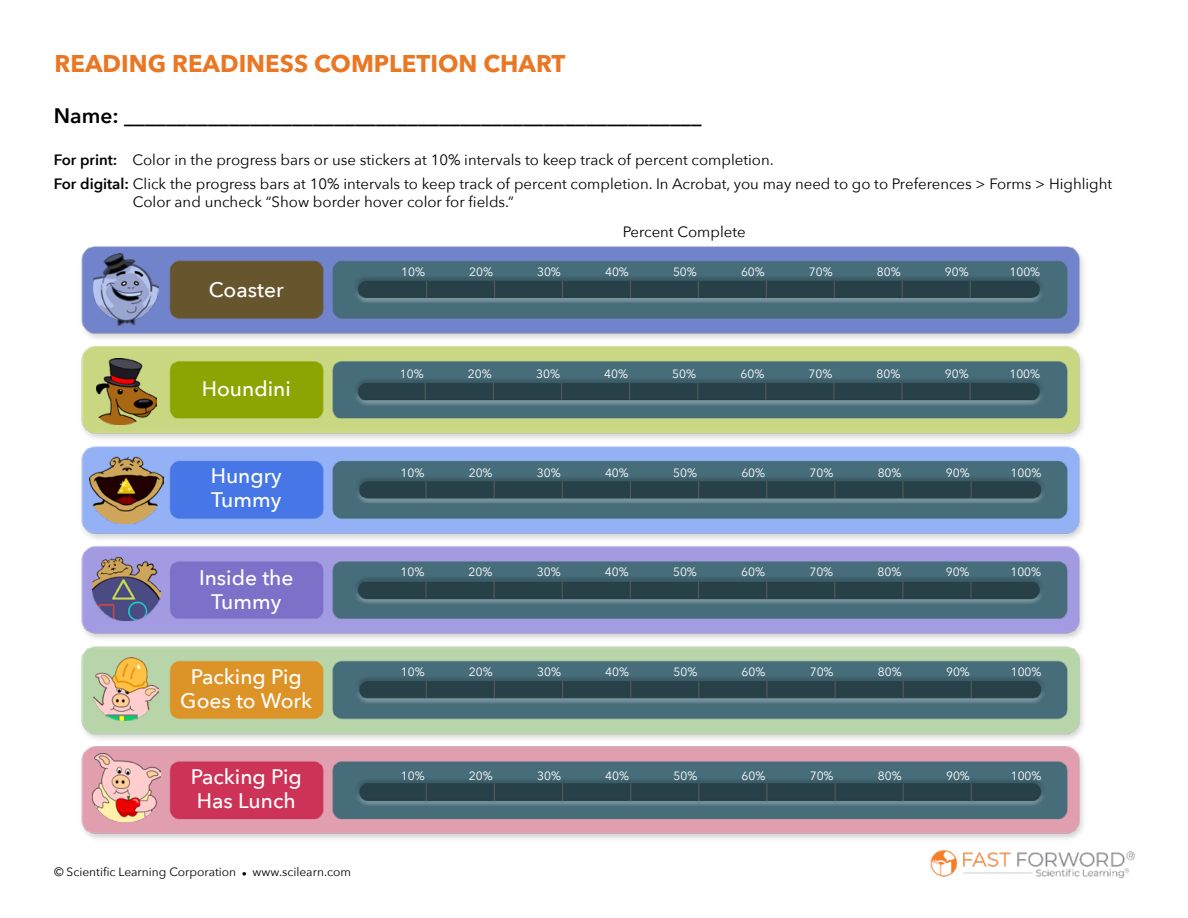
<style>
.page{position:relative;width:1188px;height:918px;background:#fff}
.page>*{position:absolute;margin:0;border:0;box-sizing:border-box;transform-origin:0 0}
.t1{font:700 24px "Avenir Next LT Pro";color:#e97724}
.t2{font:500 21px/24px "Avenir Next";color:#fff;text-align:center}
.t3{font:600 21px "Avenir Next";color:#000}
.t4{font:15px/24.8px "Avenir Next";color:#000}
.t5{font:12px "Avenir Next";color:#fff}
.t6{font:12px "Avenir Next";color:#000}
.s1{font-weight:600}
</style>
<div class="page">
<img style="left:1121px;top:851px;width:14px;height:28px">
<img style="left:81px;top:246px;width:1040px;height:633px">
<img style="left:94px;top:657px;width:65px;height:63px">
<img style="left:92px;top:557px;width:68px;height:63px">
<img style="left:90px;top:456px;width:73px;height:67px">
<img style="left:97px;top:359px;width:60px;height:65px">
<img style="left:93px;top:253px;width:65px;height:72px">
<img style="left:93px;top:754px;width:67px;height:67px">
<svg style="left:835px;top:783px;width:1px;height:18px"></svg>
<svg style="left:766px;top:783px;width:2px;height:18px"></svg>
<svg style="left:698px;top:783px;width:1px;height:18px"></svg>
<svg style="left:562px;top:783px;width:1px;height:18px"></svg>
<svg style="left:426px;top:783px;width:1px;height:18px"></svg>
<svg style="left:971px;top:783px;width:1px;height:18px"></svg>
<svg style="left:494px;top:783px;width:1px;height:18px"></svg>
<svg style="left:630px;top:783px;width:1px;height:18px"></svg>
<svg style="left:903px;top:783px;width:1px;height:18px"></svg>
<svg style="left:835px;top:680px;width:1px;height:18px"></svg>
<svg style="left:766px;top:680px;width:2px;height:18px"></svg>
<svg style="left:698px;top:680px;width:1px;height:18px"></svg>
<svg style="left:562px;top:680px;width:1px;height:18px"></svg>
<svg style="left:426px;top:680px;width:1px;height:18px"></svg>
<svg style="left:971px;top:680px;width:1px;height:18px"></svg>
<svg style="left:494px;top:680px;width:1px;height:18px"></svg>
<svg style="left:630px;top:680px;width:1px;height:18px"></svg>
<svg style="left:903px;top:680px;width:1px;height:18px"></svg>
<svg style="left:834px;top:581px;width:1px;height:17px"></svg>
<svg style="left:766px;top:581px;width:1px;height:17px"></svg>
<svg style="left:698px;top:581px;width:1px;height:17px"></svg>
<svg style="left:562px;top:581px;width:1px;height:17px"></svg>
<svg style="left:425px;top:581px;width:2px;height:17px"></svg>
<svg style="left:970px;top:581px;width:2px;height:17px"></svg>
<svg style="left:494px;top:581px;width:1px;height:17px"></svg>
<svg style="left:630px;top:581px;width:1px;height:17px"></svg>
<svg style="left:902px;top:581px;width:1px;height:17px"></svg>
<svg style="left:834px;top:481px;width:1px;height:17px"></svg>
<svg style="left:766px;top:481px;width:1px;height:17px"></svg>
<svg style="left:698px;top:481px;width:1px;height:17px"></svg>
<svg style="left:562px;top:481px;width:1px;height:17px"></svg>
<svg style="left:425px;top:481px;width:2px;height:17px"></svg>
<svg style="left:971px;top:481px;width:1px;height:17px"></svg>
<svg style="left:494px;top:481px;width:1px;height:17px"></svg>
<svg style="left:630px;top:481px;width:1px;height:17px"></svg>
<svg style="left:902px;top:481px;width:2px;height:17px"></svg>
<svg style="left:833px;top:382px;width:1px;height:18px"></svg>
<svg style="left:765px;top:382px;width:1px;height:18px"></svg>
<svg style="left:697px;top:382px;width:1px;height:18px"></svg>
<svg style="left:561px;top:382px;width:1px;height:18px"></svg>
<svg style="left:425px;top:382px;width:1px;height:18px"></svg>
<svg style="left:970px;top:382px;width:1px;height:18px"></svg>
<svg style="left:493px;top:382px;width:1px;height:18px"></svg>
<svg style="left:629px;top:382px;width:1px;height:18px"></svg>
<svg style="left:901px;top:382px;width:2px;height:18px"></svg>
<svg style="left:834px;top:281px;width:1px;height:17px"></svg>
<svg style="left:766px;top:281px;width:1px;height:17px"></svg>
<svg style="left:698px;top:281px;width:1px;height:17px"></svg>
<svg style="left:562px;top:281px;width:1px;height:17px"></svg>
<svg style="left:426px;top:281px;width:1px;height:17px"></svg>
<svg style="left:970px;top:281px;width:1px;height:17px"></svg>
<svg style="left:494px;top:281px;width:1px;height:17px"></svg>
<svg style="left:630px;top:281px;width:1px;height:17px"></svg>
<svg style="left:902px;top:281px;width:1px;height:17px"></svg>
<h1 class="t1" style="left:55px;top:49px;width:513px">READING READINESS COMPLETION CHART</h1>
<h2 class="t3" style="left:54px;top:97px;width:649px">Name: _______________________________________________________</h2>
<p class="t4" style="left:54px;top:146px;width:1060px"><span class="s1">For print:</span> Color in the progress bars or use stickers at 10% intervals to keep track of percent completion.<br><span class="s1">For digital:</span> Click the progress bars at 10% intervals to keep track of percent completion. In Acrobat, you may need to go to Preferences &gt; Forms &gt; Highlight</p>
<p class="t4" style="left:133px;top:189px;width:383px">Color and uncheck “Show border hover color for fields.”</p>
<p class="t4" style="left:623px;top:219px;width:124px">Percent Complete</p>
<h2 class="t2" style="left:209px;top:277px;width:76px">Coaster</h2>
<h2 class="t2" style="left:202px;top:376px;width:90px">Houndini</h2>
<h2 class="t2" style="left:211px;top:463px;width:73px;text-align:left">Hungry<br>Tummy</h2>
<h2 class="t2" style="left:199px;top:565px;width:96px">Inside the<br>Tummy</h2>
<h2 class="t2" style="left:180px;top:664px;width:133px">Packing Pig<br>Goes to Work</h2>
<h2 class="t2" style="left:191px;top:764px;width:113px;text-align:left">Packing Pig<br>Has Lunch</h2>
<p class="t6" style="left:54px;top:862px;width:299px">© Scientific Learning Corporation ● www.scilearn.com</p>
<p class="t5" style="left:401px;top:262px;width:25px">10%</p>
<p class="t5" style="left:469px;top:262px;width:25px">20%</p>
<p class="t5" style="left:537px;top:262px;width:25px">30%</p>
<p class="t5" style="left:605px;top:262px;width:25px">40%</p>
<p class="t5" style="left:673px;top:262px;width:25px">50%</p>
<p class="t5" style="left:741px;top:262px;width:25px">60%</p>
<p class="t5" style="left:809px;top:262px;width:25px">70%</p>
<p class="t5" style="left:877px;top:262px;width:25px">80%</p>
<p class="t5" style="left:945px;top:262px;width:25px">90%</p>
<p class="t5" style="left:1009px;top:262px;width:32px">100%</p>
<p class="t5" style="left:400px;top:364px;width:25px">10%</p>
<p class="t5" style="left:468px;top:364px;width:25px">20%</p>
<p class="t5" style="left:536px;top:364px;width:25px">30%</p>
<p class="t5" style="left:604px;top:364px;width:25px">40%</p>
<p class="t5" style="left:672px;top:364px;width:25px">50%</p>
<p class="t5" style="left:740px;top:364px;width:25px">60%</p>
<p class="t5" style="left:809px;top:364px;width:25px">70%</p>
<p class="t5" style="left:877px;top:364px;width:25px">80%</p>
<p class="t5" style="left:945px;top:364px;width:25px">90%</p>
<p class="t5" style="left:1009px;top:364px;width:32px">100%</p>
<p class="t5" style="left:401px;top:462px;width:25px">10%</p>
<p class="t5" style="left:469px;top:462px;width:25px">20%</p>
<p class="t5" style="left:537px;top:462px;width:25px">30%</p>
<p class="t5" style="left:605px;top:462px;width:25px">40%</p>
<p class="t5" style="left:673px;top:462px;width:25px">50%</p>
<p class="t5" style="left:741px;top:462px;width:25px">60%</p>
<p class="t5" style="left:810px;top:462px;width:25px">70%</p>
<p class="t5" style="left:878px;top:462px;width:25px">80%</p>
<p class="t5" style="left:946px;top:462px;width:25px">90%</p>
<p class="t5" style="left:1011px;top:462px;width:32px">100%</p>
<p class="t5" style="left:400px;top:562px;width:25px">10%</p>
<p class="t5" style="left:469px;top:562px;width:25px">20%</p>
<p class="t5" style="left:537px;top:562px;width:25px">30%</p>
<p class="t5" style="left:605px;top:562px;width:25px">40%</p>
<p class="t5" style="left:673px;top:562px;width:25px">50%</p>
<p class="t5" style="left:741px;top:562px;width:25px">60%</p>
<p class="t5" style="left:809px;top:562px;width:25px">70%</p>
<p class="t5" style="left:878px;top:562px;width:25px">80%</p>
<p class="t5" style="left:946px;top:562px;width:25px">90%</p>
<p class="t5" style="left:1010px;top:562px;width:32px">100%</p>
<p class="t5" style="left:401px;top:662px;width:25px">10%</p>
<p class="t5" style="left:469px;top:662px;width:25px">20%</p>
<p class="t5" style="left:537px;top:662px;width:25px">30%</p>
<p class="t5" style="left:605px;top:662px;width:25px">40%</p>
<p class="t5" style="left:673px;top:662px;width:25px">50%</p>
<p class="t5" style="left:742px;top:662px;width:25px">60%</p>
<p class="t5" style="left:810px;top:662px;width:25px">70%</p>
<p class="t5" style="left:878px;top:662px;width:25px">80%</p>
<p class="t5" style="left:946px;top:662px;width:25px">90%</p>
<p class="t5" style="left:1011px;top:662px;width:32px">100%</p>
<p class="t5" style="left:401px;top:765px;width:25px">10%</p>
<p class="t5" style="left:469px;top:765px;width:25px">20%</p>
<p class="t5" style="left:537px;top:765px;width:25px">30%</p>
<p class="t5" style="left:605px;top:765px;width:25px">40%</p>
<p class="t5" style="left:673px;top:765px;width:25px">50%</p>
<p class="t5" style="left:742px;top:765px;width:25px">60%</p>
<p class="t5" style="left:810px;top:765px;width:25px">70%</p>
<p class="t5" style="left:878px;top:765px;width:25px">80%</p>
<p class="t5" style="left:946px;top:765px;width:25px">90%</p>
<p class="t5" style="left:1011px;top:765px;width:32px">100%</p>
</div>
